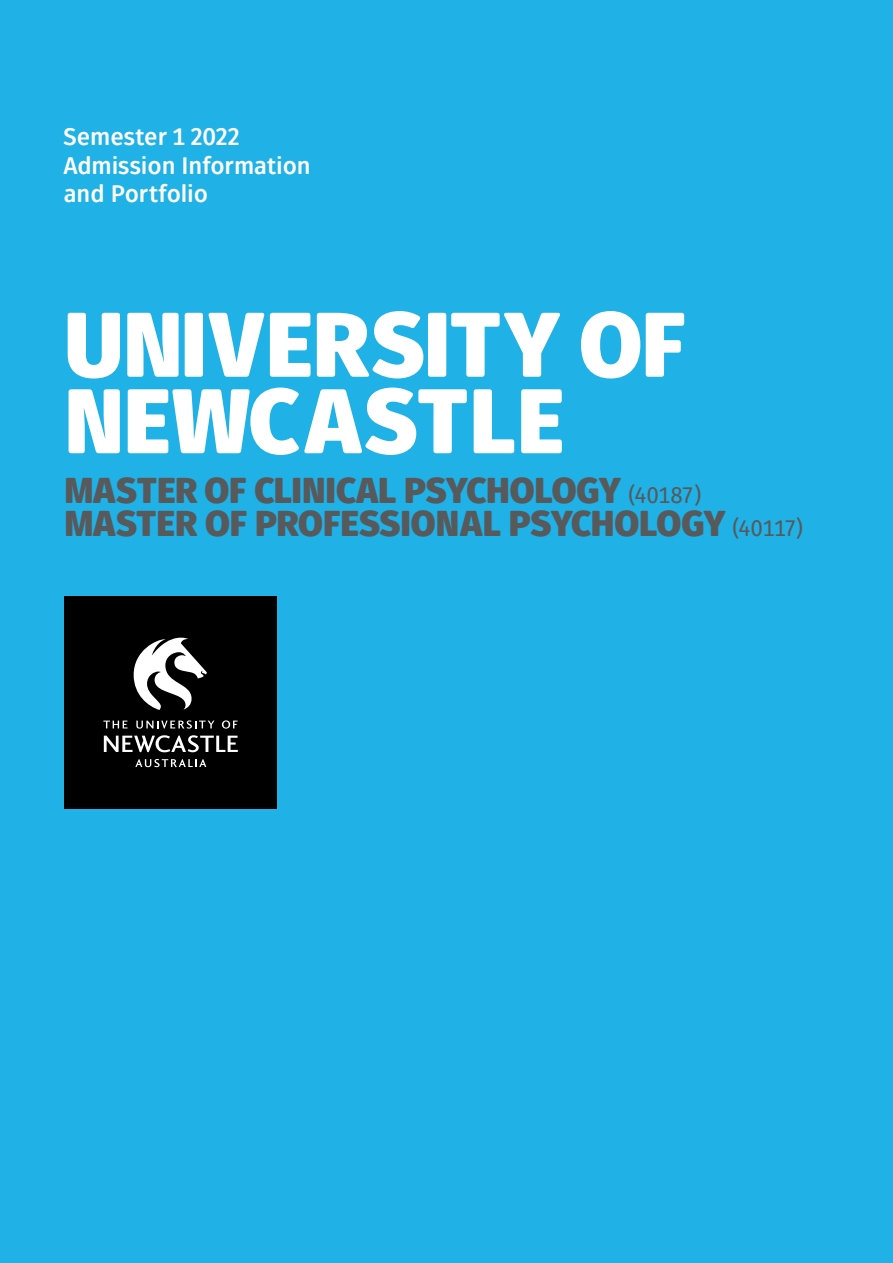
<style>
.page{position:relative;width:893px;height:1263px;background:#fff}
.page>*{position:absolute;margin:0;border:0;box-sizing:border-box;transform-origin:0 0}
.t1{font:900 91.5px/76.5px "Fuse V.2 Display";letter-spacing:.005em;color:#fff}
.t2{font:900 36px/33px "Fuse V.2 Display";color:#58595b}
.t3{font:700 24px/28.5px "Fuse V.2 Display";letter-spacing:-.005em;color:#fff}
.s1{font-weight:400;font-size:22.5px}
</style>
<div class="page">
<div style="left:1px;top:0;width:892px;height:1263px;background:#20b1e7"></div>
<div style="left:64px;top:596px;width:213px;height:213px;background:#000"></div>
<svg style="left:103px;top:721px;width:25px;height:7px"></svg>
<svg style="left:136px;top:720px;width:78px;height:9px"></svg>
<svg style="left:222px;top:720px;width:16px;height:9px"></svg>
<svg style="left:104px;top:735px;width:134px;height:17px"></svg>
<svg style="left:135px;top:759px;width:71px;height:8px"></svg>
<svg style="left:134px;top:637px;width:73px;height:73px"></svg>
<p class="t3" style="left:64px;top:123px;width:248px">Semester 1 2022<br>Admission Information and Portfolio</p>
<h1 class="t1" style="left:64px;top:307px;width:622px">UNIVERSITY OF<br>NEWCASTLE</h1>
<p class="t2" style="left:64px;top:474px;width:740px">MASTER OF CLINICAL PSYCHOLOGY <span class="s1">(40187)<br></span>MASTER OF PROFESSIONAL PSYCHOLOGY <span class="s1">(40117)</span></p>
</div>
